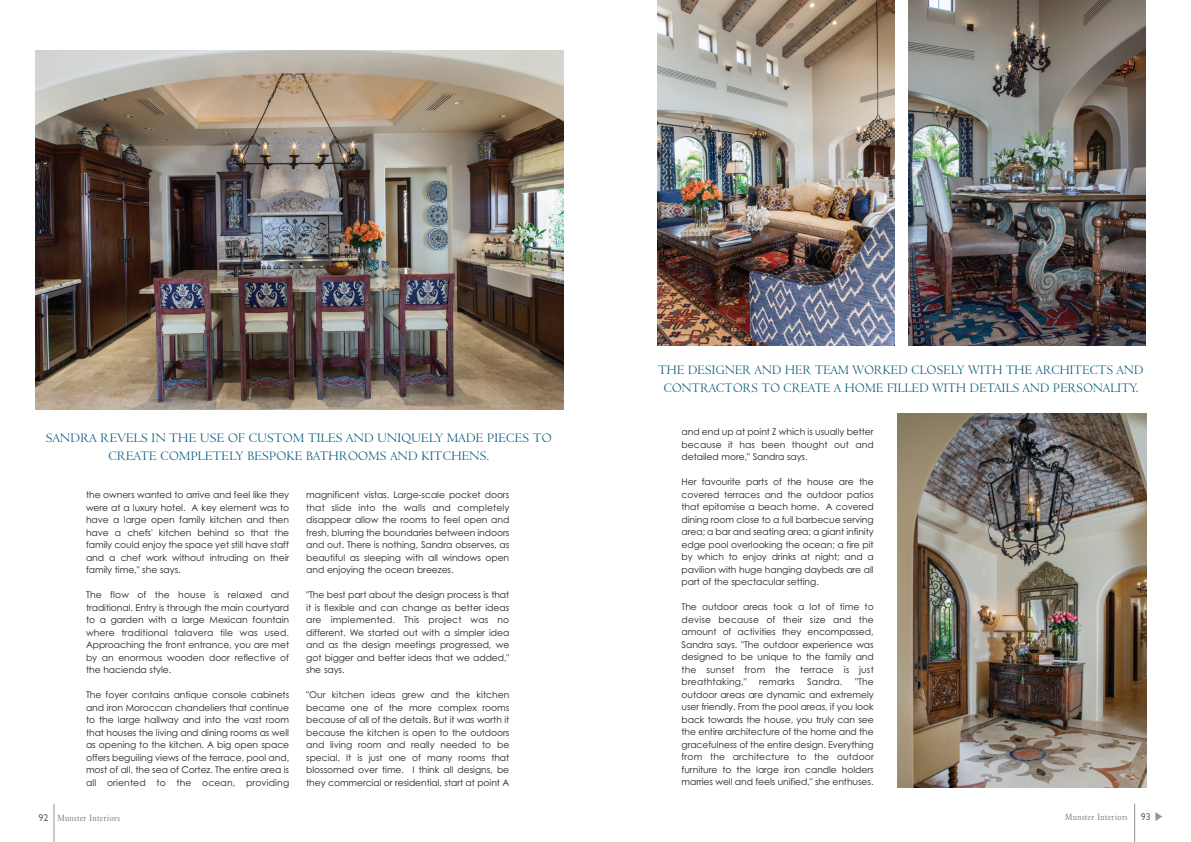
<style>
.page{position:relative;width:1191px;height:842px;background:#fff}
.page>*{position:absolute;margin:0;border:0;box-sizing:border-box;transform-origin:0 0}
.t1{font:14px/18px "Venetian 301 BT";letter-spacing:-.025em;color:#0a5c7d;text-align:center}
.t2{font:10px "Bembo";letter-spacing:.05em;color:#6c6d70;scale:.8 1}
.t3{font:10px "Gill Sans";color:#6c6d70}
.t4{font:9.2px/12.5px "Century Gothic";letter-spacing:-.005em;color:#231f20;text-align:justify}
.t5{font:9.2px "Century Gothic";letter-spacing:.015em;color:#231f20}
.s1{font-family:"Gill Sans"}
</style>
<div class="page">
<hr style="left:1134px;top:803px;width:1px;height:39px;background:#939598">
<hr style="left:54px;top:804px;width:1px;height:38px;background:#939598">
<svg style="left:1155px;top:812px;width:7px;height:9px"></svg>
<img style="left:35px;top:51px;width:528px;height:359px">
<img style="left:897px;top:413px;width:249px;height:375px">
<img style="left:657px;top:0;width:237px;height:346px">
<img style="left:908px;top:0;width:237px;height:346px">
<h1 class="t1" style="left:45px;top:430px;width:508px">SANDRA REVELS IN THE USE OF CUSTOM TILES AND UNIQUELY MADE PIECES TO<br>CREATE COMPLETELY BESPOKE BATHROOMS AND KITCHENS.</h1>
<p class="t4" style="left:86px;top:490px;width:205px">the owners wanted to arrive and feel like they were at a luxury hotel. A key element was to have a large open family kitchen and then have a chefs' kitchen behind so that the family could enjoy the space yet still have staff and a chef work without intruding on their family time," she says.</p>
<p class="t4" style="left:86px;top:590px;width:205px">The flow of the house is relaxed and traditional. Entry is through the main courtyard to a garden with a large Mexican fountain where traditional talavera tile was used.<br>Approaching the front entrance, you are met by an enormous wooden door reflective of the hacienda style.</p>
<p class="t4" style="left:86px;top:690px;width:205px">The foyer contains antique console cabinets and iron Moroccan chandeliers that continue to the large hallway and into the vast room that houses the living and dining rooms as well as opening to the kitchen. A big open space offers beguiling views of the terrace, pool and, most of all, the sea of Cortez. The entire area is all oriented to the ocean, providing</p>
<p class="t4" style="left:306px;top:490px;width:205px">magnificent vistas. Large-scale pocket doors that slide into the walls and completely disappear allow the rooms to feel open and fresh, blurring the boundaries between indoors and out. There is nothing, Sandra observes, as beautiful as sleeping with all windows open and enjoying the ocean breezes.</p>
<p class="t4" style="left:306px;top:590px;width:205px">"The best part about the design process is that it is flexible and can change as better ideas are implemented. This project was no different. We started out with a simpler idea and as the design meetings progressed, we got bigger and better ideas that we added," she says.</p>
<p class="t4" style="left:306px;top:690px;width:205px">"Our kitchen ideas grew and the kitchen became one of the more complex rooms because of all of the details. But it was worth it because the kitchen is open to the outdoors and living room and really needed to be special. It is just one of many rooms that blossomed over time. I think all designs, be they commercial or residential, start at point A</p>
<h1 class="t1" style="left:658px;top:362px;width:487px">THE DESIGNER AND HER TEAM WORKED CLOSELY WITH THE ARCHITECTS AND<br>CONTRACTORS TO CREATE A HOME FILLED WITH DETAILS AND PERSONALITY.</h1>
<p class="t4" style="left:681px;top:427px;width:194px">and end up at point Z which is usually better because it has been thought out and detailed more," Sandra says.</p>
<p class="t4" style="left:681px;top:477px;width:194px">Her favourite parts of the house are the covered terraces and the outdoor patios that epitomise a beach home. A covered dining room close to a full barbecue serving area; a bar and seating area; a giant infinity edge pool overlooking the ocean; a fire pit by which to enjoy drinks at night; and a pavilion with huge hanging daybeds are all part of the spectacular setting.</p>
<p class="t4" style="left:681px;top:602px;width:194px">The outdoor areas took a lot of time to devise because of their size and the amount of activities they encompassed, Sandra says. "The outdoor experience was designed to be unique to the family and the sunset from the terrace is just breathtaking,"</p>
<p class="t4" style="left:681px;top:677px;width:194px;text-indent:173px">"The outdoor areas are dynamic and extremely user friendly. From the pool areas, if you look back towards the house, you truly can see the entire architecture of the home and the gracefulness of the entire design. Everything from the architecture to the outdoor furniture to the large iron candle holders marries well and feels unified," she enthuses.</p>
<p class="t5" style="left:759px;top:678px;width:37px">remarks</p>
<p class="t4" style="left:807px;top:677px;width:37px">Sandra.</p>
<p class="t2" style="left:39px;top:812px;width:103px"><span class="s1">92</span> Munster Interiors</p>
<p class="t2" style="left:1065px;top:810px;width:80px">Munster Interiors</p>
<p class="t3" style="left:1140px;top:813px;width:11px">93</p>
</div>
